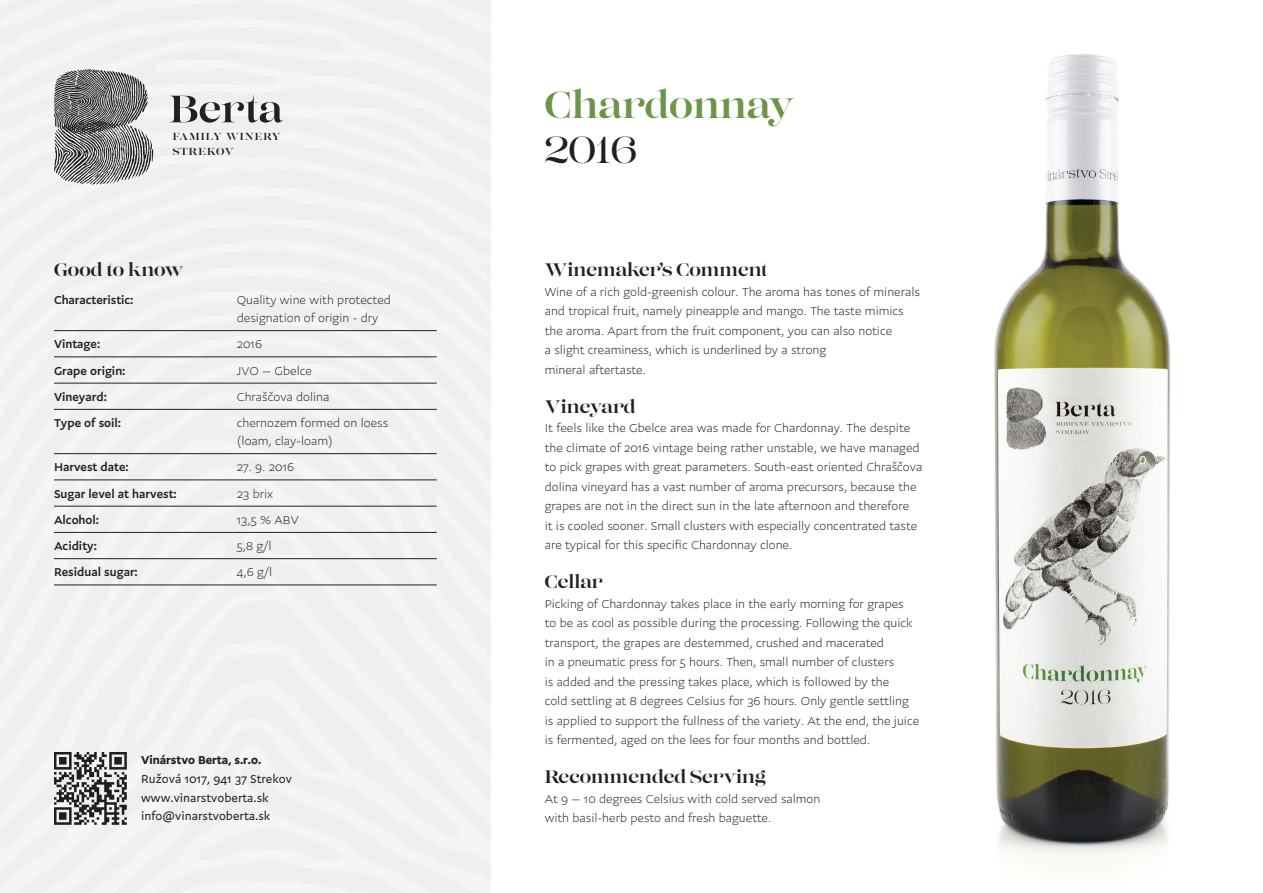
<style>
.page{position:relative;width:1263px;height:893px;background:#fff}
.page>*{position:absolute;margin:0;border:0;box-sizing:border-box;transform-origin:0 0}
.t1{font:37.5px "Lust Pro No 4";color:#6b9548}
.t2{font:37.5px "Lust Pro No 3";color:#231f20}
.t3{font:18px "Lust Pro No 4";color:#231f20}
.t4{font:300 13.5px/19.5px "Doko Sans";color:#231f20}
.t5{font:500 13.5px "Doko Sans";color:#231f20}
.t6{font:13.5px/18.8px "Doko Sans";color:#231f20}
.t7{font:700 13.5px "Doko Sans";color:#231f20}
.t8{font:10.2px/14.9px "Lust Pro No 4";letter-spacing:.1em;color:#231f20}
</style>
<div class="page">
<div style="left:0;top:724px;width:461px;height:169px;background:#efeff0"></div>
<div style="left:78px;top:727px;width:413px;height:25px;background:#efeff0"></div>
<div style="left:0;top:599px;width:491px;height:125px;background:#efeff0"></div>
<div style="left:0;top:454px;width:491px;height:145px;background:#efeff0"></div>
<div style="left:0;top:0;width:491px;height:454px;background:#efeff0"></div>
<img style="left:103px;top:120px;width:12px;height:28px">
<img style="left:116px;top:124px;width:13px;height:58px">
<img style="left:71px;top:124px;width:32px;height:50px">
<img style="left:78px;top:120px;width:33px;height:12px">
<hr style="left:54px;top:330px;width:179px;height:1px;background:#231f20">
<hr style="left:233px;top:330px;width:204px;height:1px;background:#231f20">
<hr style="left:54px;top:356px;width:179px;height:1px;background:#231f20">
<hr style="left:233px;top:356px;width:204px;height:1px;background:#231f20">
<hr style="left:54px;top:383px;width:179px;height:1px;background:#231f20">
<hr style="left:233px;top:383px;width:204px;height:1px;background:#231f20">
<hr style="left:54px;top:409px;width:179px;height:1px;background:#231f20">
<hr style="left:233px;top:409px;width:204px;height:1px;background:#231f20">
<hr style="left:54px;top:453px;width:179px;height:1px;background:#231f20">
<hr style="left:233px;top:453px;width:204px;height:1px;background:#231f20">
<hr style="left:54px;top:479px;width:179px;height:1px;background:#231f20">
<hr style="left:233px;top:479px;width:204px;height:1px;background:#231f20">
<hr style="left:54px;top:506px;width:179px;height:1px;background:#231f20">
<hr style="left:233px;top:506px;width:204px;height:1px;background:#231f20">
<hr style="left:54px;top:532px;width:179px;height:1px;background:#231f20">
<hr style="left:233px;top:532px;width:204px;height:1px;background:#231f20">
<hr style="left:54px;top:558px;width:179px;height:1px;background:#231f20">
<hr style="left:233px;top:558px;width:204px;height:1px;background:#231f20">
<hr style="left:54px;top:585px;width:179px;height:1px;background:#231f20">
<hr style="left:233px;top:585px;width:204px;height:1px;background:#231f20">
<div style="left:54px;top:752px;width:437px;height:141px;background:#efeff0"></div>
<img style="left:994px;top:54px;width:177px;height:817px">
<p class="t8" style="left:173px;top:129px;width:110px">FAMILY WINERY<br>STREKOV</p>
<h2 class="t3" style="left:54px;top:259px;width:131px">Good to know</h2>
<p class="t5" style="left:54px;top:292px;width:81px">Characteristic:</p>
<p class="t4" style="left:237px;top:291px;width:156px;line-height:18px">Quality wine with protected designation of origin - dry</p>
<p class="t5" style="left:54px;top:336px;width:48px">Vintage:</p>
<p class="t4" style="left:237px;top:335px;width:27px">2016</p>
<p class="t5" style="left:54px;top:362px;width:73px">Grape origin:</p>
<p class="t4" style="left:237px;top:361px;width:77px">JVO – Gbelce</p>
<p class="t5" style="left:54px;top:388px;width:54px">Vineyard:</p>
<p class="t4" style="left:237px;top:387px;width:94px">Chraščova dolina</p>
<p class="t5" style="left:54px;top:415px;width:69px">Type of soil:</p>
<p class="t4" style="left:237px;top:414px;width:153px;line-height:18px">chernozem formed on loess (loam, clay-loam)</p>
<p class="t5" style="left:54px;top:459px;width:76px">Harvest date:</p>
<p class="t4" style="left:237px;top:458px;width:59px">27. 9. 2016</p>
<p class="t5" style="left:54px;top:485px;width:124px">Sugar level at harvest:</p>
<p class="t4" style="left:237px;top:484px;width:38px">23 brix</p>
<p class="t5" style="left:54px;top:512px;width:47px">Alcohol:</p>
<p class="t4" style="left:237px;top:510px;width:63px">13,5 % ABV</p>
<p class="t5" style="left:54px;top:538px;width:44px">Acidity:</p>
<p class="t4" style="left:237px;top:536px;width:36px">5,8 g/l</p>
<p class="t5" style="left:54px;top:564px;width:85px">Residual sugar:</p>
<p class="t4" style="left:237px;top:563px;width:37px">4,6 g/l</p>
<p class="t7" style="left:141px;top:752px;width:122px">Vinárstvo Berta, s.r.o.</p>
<p class="t6" style="left:141px;top:769px;width:152px">Ružová 1017, 941 37 Strekov www.vinarstvoberta.sk info@vinarstvoberta.sk</p>
<h1 class="t1" style="left:545px;top:82px;width:251px">Chardonnay</h1>
<h1 class="t2" style="left:545px;top:127px;width:94px">2016</h1>
<h2 class="t3" style="left:545px;top:259px;width:224px">Winemaker’s Comment</h2>
<p class="t4" style="left:545px;top:282px;width:377px">Wine of a rich gold-greenish colour. The aroma has tones of minerals and tropical fruit, namely pineapple and mango. The taste mimics the aroma. Apart from the fruit component, you can also notice<br>a slight creaminess, which is underlined by a strong<br>mineral aftertaste.</p>
<h2 class="t3" style="left:545px;top:396px;width:92px">Vineyard</h2>
<p class="t4" style="left:545px;top:418px;width:379px">It feels like the Gbelce area was made for Chardonnay. The despite the climate of 2016 vintage being rather unstable, we have managed to pick grapes with great parameters. South-east oriented Chraščova dolina vineyard has a vast number of aroma precursors, because the grapes are not in the direct sun in the late afternoon and therefore<br>it is cooled sooner. Small clusters with especially concentrated taste are typical for this specific Chardonnay clone.</p>
<h2 class="t3" style="left:545px;top:571px;width:60px">Cellar</h2>
<p class="t4" style="left:545px;top:594px;width:376px">Picking of Chardonnay takes place in the early morning for grapes<br>to be as cool as possible during the processing. Following the quick transport, the grapes are destemmed, crushed and macerated<br>in a pneumatic press for 5 hours. Then, small number of clusters<br>is added and the pressing takes place, which is followed by the<br>cold settling at 8 degrees Celsius for 36 hours. Only gentle settling is applied to support the fullness of the variety. At the end, the juice is fermented, aged on the lees for four months and bottled.</p>
<h2 class="t3" style="left:545px;top:766px;width:222px">Recommended Serving</h2>
<p class="t4" style="left:545px;top:789px;width:277px">At 9 – 10 degrees Celsius with cold served salmon with basil-herb pesto and fresh baguette.</p>
</div>
